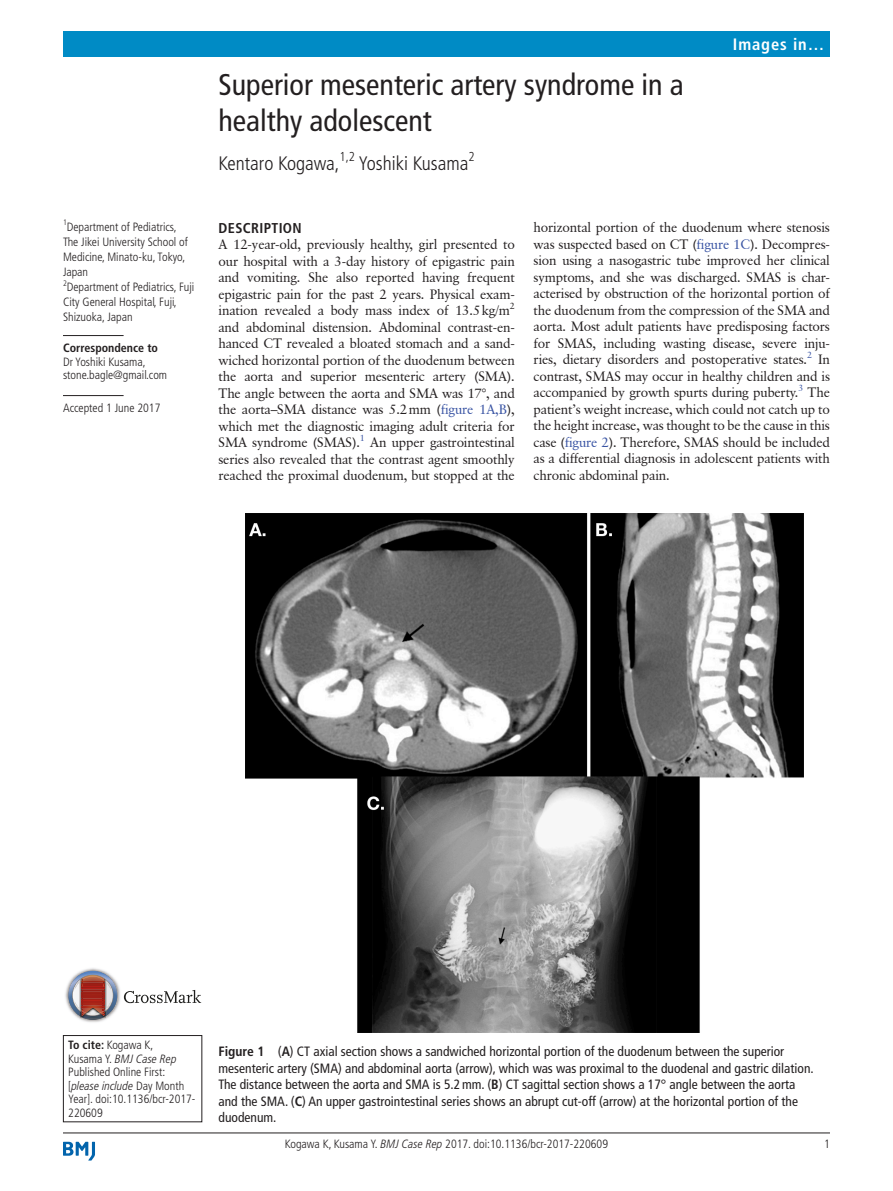
<style>
.page{position:relative;width:893px;height:1191px;background:#fff}
.page>*{position:absolute;margin:0;border:0;box-sizing:border-box;transform-origin:0 0}
.t1{font:condensed 30px/36px "Frutiger LT Pro";color:#231f20}
.t2{font:300 condensed 19.5px "Frutiger LT Pro";color:#231f20}
.t3{font:700 condensed 16.5px "Frutiger LT Std";letter-spacing:.055em;color:#fff}
.t4{font:700 condensed 14.25px "Frutiger LT Pro";letter-spacing:.025em;color:#231f20}
.t5{font:13.5px/16.5px "Classical Garamond BT";letter-spacing:-.015em;color:#231f20;text-align:justify}
.t6{font:condensed 13.5px/16.5px "Frutiger LT Pro";color:#231f20}
.t7{font:300 condensed 12px/13.5px "Frutiger LT Pro";color:#231f20}
.t8{font:700 condensed 12px "Frutiger LT Pro";color:#231f20}
.s1{color:#3853a3}
.s2{font-weight:700}
.s3{font-style:italic}
</style>
<div class="page">
<hr style="left:63px;top:1132px;width:767px;height:1px;background:#231f20">
<svg style="left:63px;top:1141px;width:32px;height:19px"></svg>
<div style="left:63px;top:31px;width:767px;height:25px;background:#008bc5"></div>
<div style="left:63px;top:1035px;width:139px;height:87px;border:1px solid #231f20"></div>
<hr style="left:63px;top:335px;width:61px;height:1px;background:#231f20">
<hr style="left:63px;top:395px;width:61px;height:1px;background:#231f20">
<img style="left:65px;top:968px;width:55px;height:54px">
<svg style="left:68px;top:970px;width:49px;height:49px;background:#a98689"></svg>
<svg style="left:124px;top:990px;width:77px;height:13px"></svg>
<img style="left:245px;top:514px;width:558px;height:518px">
<p class="t7" style="left:63px;top:219px;width:133px;line-height:15px"><sup>1</sup>Department of Pediatrics,<br>The Jikei University School of<br>Medicine, Minato-ku, Tokyo,<br>Japan<br><sup>2</sup>Department of Pediatrics, Fuji<br>City General Hospital, Fuji,<br>Shizuoka, Japan</p>
<p class="t8" style="left:63px;top:341px;width:97px">Correspondence to</p>
<p class="t7" style="left:63px;top:355px;width:106px">Dr Yoshiki Kusama, stone.bagle@gmail.com</p>
<p class="t7" style="left:63px;top:402px;width:99px">Accepted 1 June 2017</p>
<h1 class="t1" style="left:219px;top:66px;width:467px">Superior mesenteric artery syndrome in a healthy adolescent</h1>
<h2 class="t2" style="left:219px;top:152px;width:258px">Kentaro Kogawa,<sup>1,2</sup> Yoshiki Kusama<sup>2</sup></h2>
<p class="t3" style="left:733px;top:34px;width:93px">Images in…</p>
<p class="t4" style="left:219px;top:219px;width:85px">Description</p>
<p class="t5" style="left:219px;top:236px;width:298px">A 12-year-old, previously healthy, girl presented to our hospital with a 3-day history of epigastric pain and vomiting. She also reported having frequent epigastric pain for the past 2 years. Physical exam&shy;ination revealed a body mass index of 13.5kg/m<sup>2 </sup>and abdominal distension. Abdominal contrast-en&shy;hanced CT revealed a bloated stomach and a sand&shy;wiched horizontal portion of the duodenum between the aorta and superior mesenteric artery (SMA).<br>The angle between the aorta and SMA was 17°, and the aorta–SMA distance was 5.2mm (<span class="s1">figure 1A,B</span>), which met the diagnostic imaging adult criteria for SMA syndrome (SMAS).<sup>1</sup> An upper gastrointestinal series also revealed that the contrast agent smoothly reached the proximal duodenum, but stopped at the</p>
<p class="t5" style="left:534px;top:219px;width:298px">horizontal portion of the duodenum where stenosis was suspected based on CT (<span class="s1">figure 1C</span>). Decompres&shy;sion using a nasogastric tube improved her clinical symptoms, and she was discharged. SMAS is char&shy;acterised by obstruction of the horizontal portion of the duodenum from the compression of the SMA and aorta. Most adult patients have predisposing factors for SMAS, including wasting disease, severe inju&shy;ries, dietary disorders and postoperative states.<sup>2</sup> In contrast, SMAS may occur in healthy children and is accompanied by growth spurts during puberty.<sup>3</sup> The patient’s weight increase, which could not catch up to the height increase, was thought to be the cause in this case (<span class="s1">figure 2</span>). Therefore, SMAS should be included as a differential diagnosis in adolescent patients with chronic abdominal pain.</p>
<p class="t7" style="left:68px;top:1038px;width:129px"><span class="s2">To cite:</span> Kogawa K,<br>Kusama Y. <span class="s3">BMJ Case Rep<br></span>Published Online First: [<span class="s3">please include</span> Day Month<br>Year]. doi:10.1136/bcr-2017-<br>220609</p>
<p class="t6" style="left:219px;top:1043px;width:597px"><span class="s2">Figure 1</span> (<span class="s2">A</span>) CT axial section shows a sandwiched horizontal portion of the duodenum between the superior mesenteric artery (SMA) and abdominal aorta (arrow), which was was proximal to the duodenal and gastric dilation.<br>The distance between the aorta and SMA is 5.2mm. (<span class="s2">B</span>) CT sagittal section shows a 17° angle between the aorta and the SMA. (<span class="s2">C</span>) An upper gastrointestinal series shows an abrupt cut-off (arrow) at the horizontal portion of the duodenum.</p>
<p class="t7" style="left:285px;top:1136px;width:325px">Kogawa K, Kusama Y. <span class="s3">BMJ Case Rep</span> 2017. doi:10.1136/bcr-2017-220609</p>
<p class="t7" style="left:824px;top:1136px;width:7px">1</p>
</div>
